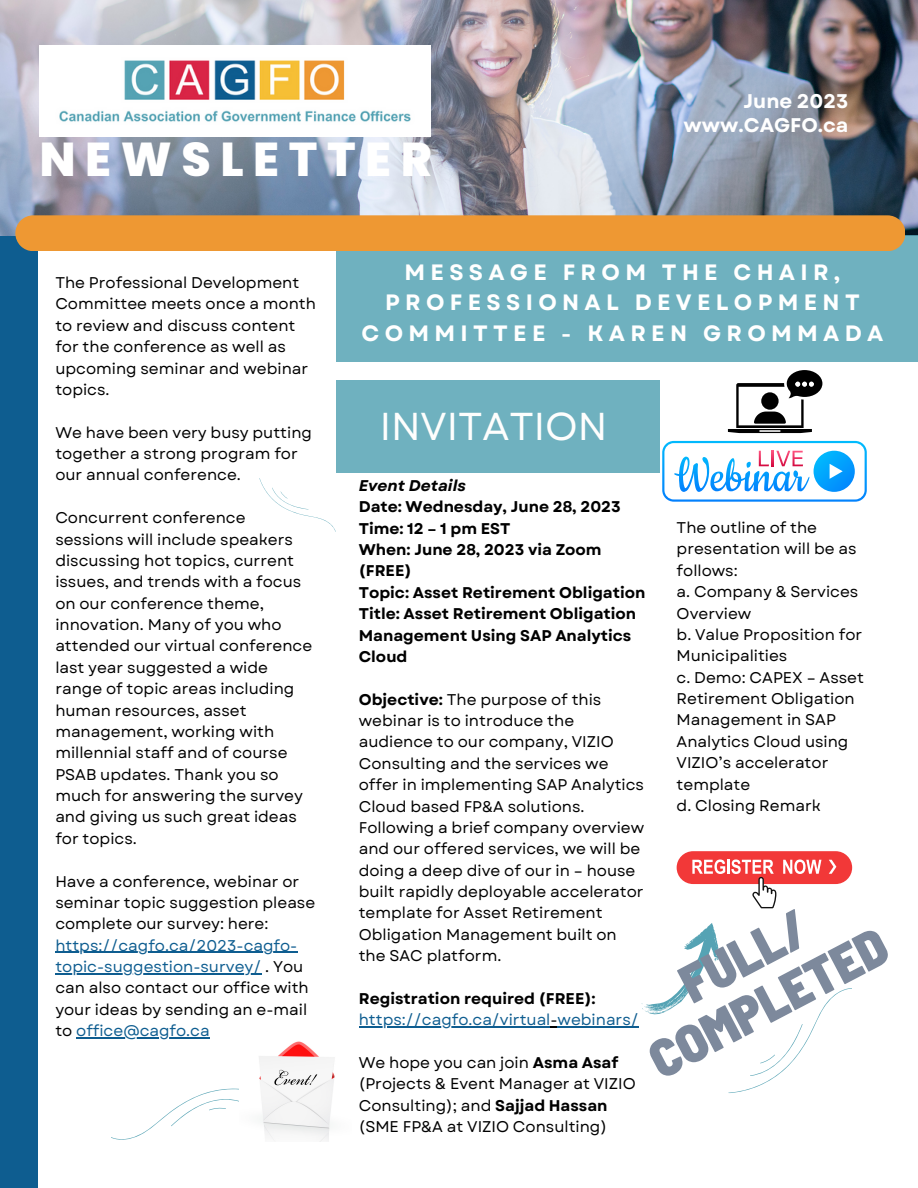
<style>
.page{position:relative;width:918px;height:1188px;background:#fff}
.page>*{position:absolute;margin:0;border:0;box-sizing:border-box;transform-origin:0 0}
.t1{font:900 semi-condensed 53.25px "Barlow";color:#7d899c}
.t2{font:800 47.4px "Poppins";letter-spacing:.2em;color:#fff}
.t3{font:38.85px "Garet";color:#fefefd}
.t4{font:700 22.2px/30.3px "Garet";letter-spacing:.24em;color:#fff;text-align:center}
.t5{font:700 19.8px "Garet";color:#fff}
.t6{font:15.45px/21.3px "Garet";color:#000}
.t7{font:700 15.45px/21.3px "Garet";color:#000}
.t8{font:15.45px "Garet";color:#0e5d90}
.t9{font:italic 700 15.45px "Garet";color:#000}
.s1{color:#0e5d90}
.s2{font-weight:700}
.s3{color:#000}
</style>
<div class="page">
<div style="left:0;top:235px;width:38px;height:953px;background:#0e5d90"></div>
<img style="left:0;top:0;width:918px;height:235px">
<svg style="left:259px;top:478px;width:77px;height:54px"></svg>
<svg style="left:281px;top:491px;width:7px;height:8px"></svg>
<svg style="left:111px;top:1038px;width:128px;height:102px"></svg>
<div style="left:336px;top:235px;width:582px;height:127px;background:#6fb1bf"></div>
<div style="left:15px;top:215px;width:890px;height:36px;background:#ee9833"></div>
<hr style="left:55px;top:952px;width:242px;height:1px;background:#0e5d90">
<hr style="left:55px;top:973px;width:206px;height:1px;background:#0e5d90">
<hr style="left:76px;top:1037px;width:134px;height:1px;background:#0e5d90">
<img style="left:259px;top:1041px;width:76px;height:100px">
<svg style="left:662px;top:441px;width:205px;height:61px"></svg>
<svg style="left:728px;top:370px;width:94px;height:63px"></svg>
<img style="left:39px;top:45px;width:392px;height:91px">
<div style="left:336px;top:380px;width:324px;height:92px;background:#6fb1bf"></div>
<hr style="left:359px;top:1026px;width:191px;height:2px;background:#0e5d90">
<svg style="left:550px;top:1026px;width:8px;height:2px"></svg>
<hr style="left:558px;top:1026px;width:81px;height:2px;background:#0e5d90">
<div style="left:677px;top:851px;width:175px;height:33px;background:#f23838;border-radius:16px"></div>
<svg style="left:692px;top:859px;width:33px;height:15px"></svg>
<hr style="left:727px;top:860px;width:3px;height:14px;background:#fff">
<svg style="left:731px;top:859px;width:45px;height:49px"></svg>
<svg style="left:783px;top:859px;width:38px;height:15px"></svg>
<svg style="left:829px;top:860px;width:7px;height:14px"></svg>
<svg style="left:641px;top:923px;width:211px;height:170px"></svg>
<p class="t2" style="left:39px;top:126px;width:394px">NEWSLETTER</p>
<p class="t5" style="left:743px;top:87px;width:107px">June 2023</p>
<p class="t5" style="left:684px;top:110px;width:166px">www.CAGFO.ca</p>
<p class="t6" style="left:55px;top:272px;width:262px">The Professional Development<br>Committee meets once a month to review and discuss content for the conference as well as upcoming seminar and webinar topics.</p>
<p class="t6" style="left:55px;top:422px;width:258px">We have been very busy putting together a strong program for our annual conference.</p>
<p class="t6" style="left:55px;top:507px;width:258px">Concurrent conference sessions will include speakers discussing hot topics, current issues, and trends with a focus on our conference theme, innovation. Many of you who attended our virtual conference last year suggested a wide range of topic areas including human resources, asset management, working with millennial staff and of course<br>PSAB updates. Thank you so much for answering the survey and giving us such great ideas for topics.</p>
<p class="t6" style="left:55px;top:871px;width:261px">Have a conference, webinar or seminar topic suggestion please complete our survey: here: <span class="s1">https://cagfo.ca/2023-cagfo&shy;topic-suggestion-survey/</span> . You can also contact our office with your ideas by sending an e-mail to <span class="s1">office@cagfo.ca</span></p>
<p class="t4" style="left:361px;top:257px;width:523px">MESSAGE FROM THE CHAIR,<br>PROFESSIONAL DEVELOPMENT<br>COMMITTEE - KAREN GROMMADA</p>
<p class="t3" style="left:380px;top:399px;width:229px">INVITATION</p>
<p class="t9" style="left:359px;top:474px;width:109px">Event Details</p>
<p class="t7" style="left:359px;top:496px;width:264px">Date: Wednesday, June 28, 2023</p>
<p class="t7" style="left:359px;top:518px;width:153px">Time: 12 – 1 pm EST</p>
<p class="t7" style="left:359px;top:539px;width:244px">When: June 28, 2023 via Zoom (FREE)</p>
<p class="t7" style="left:359px;top:582px;width:288px">Topic: Asset Retirement Obligation</p>
<p class="t7" style="left:359px;top:603px;width:279px">Title: Asset Retirement Obligation<br>Management Using SAP Analytics<br>Cloud</p>
<p class="t6" style="left:359px;top:689px;width:287px"><span class="s2">Objective:</span> The purpose of this webinar is to introduce the audience to our company, VIZIO<br>Consulting and the services we offer in implementing SAP Analytics<br>Cloud based FP&amp;A solutions.<br>Following a brief company overview and our offered services, we will be doing a deep dive of our in – house built rapidly deployable accelerator template for Asset Retirement<br>Obligation Management built on the SAC platform.</p>
<p class="t7" style="left:359px;top:988px;width:238px">Registration required (FREE):</p>
<p class="t8" style="left:359px;top:1009px;width:282px">https://cagfo.ca/virtual<span class="s3">-</span>webinars/</p>
<p class="t6" style="left:359px;top:1052px;width:278px">We hope you can join <span class="s2">Asma Asaf </span>(Projects &amp; Event Manager at VIZIO<br>Consulting); and <span class="s2">Sajjad Hassan </span>(SME FP&amp;A at VIZIO Consulting)</p>
<p class="t6" style="left:677px;top:517px;width:181px">The outline of the presentation will be as follows:</p>
<p class="t6" style="left:677px;top:581px;width:183px">a. Company &amp; Services<br>Overview</p>
<p class="t6" style="left:677px;top:624px;width:187px">b. Value Proposition for<br>Municipalities</p>
<p class="t6" style="left:677px;top:667px;width:189px">c. Demo: CAPEX – Asset<br>Retirement Obligation<br>Management in SAP<br>Analytics Cloud using<br>VIZIO’s accelerator template</p>
<p class="t6" style="left:677px;top:795px;width:146px">d. Closing Remark</p>
<p class="t1" style="left:668px;top:958px;width:138px;rotate:-28deg">FULL/</p>
<p class="t1" style="left:637px;top:1034px;width:263px;rotate:-28deg">COMPLETED</p>
</div>
